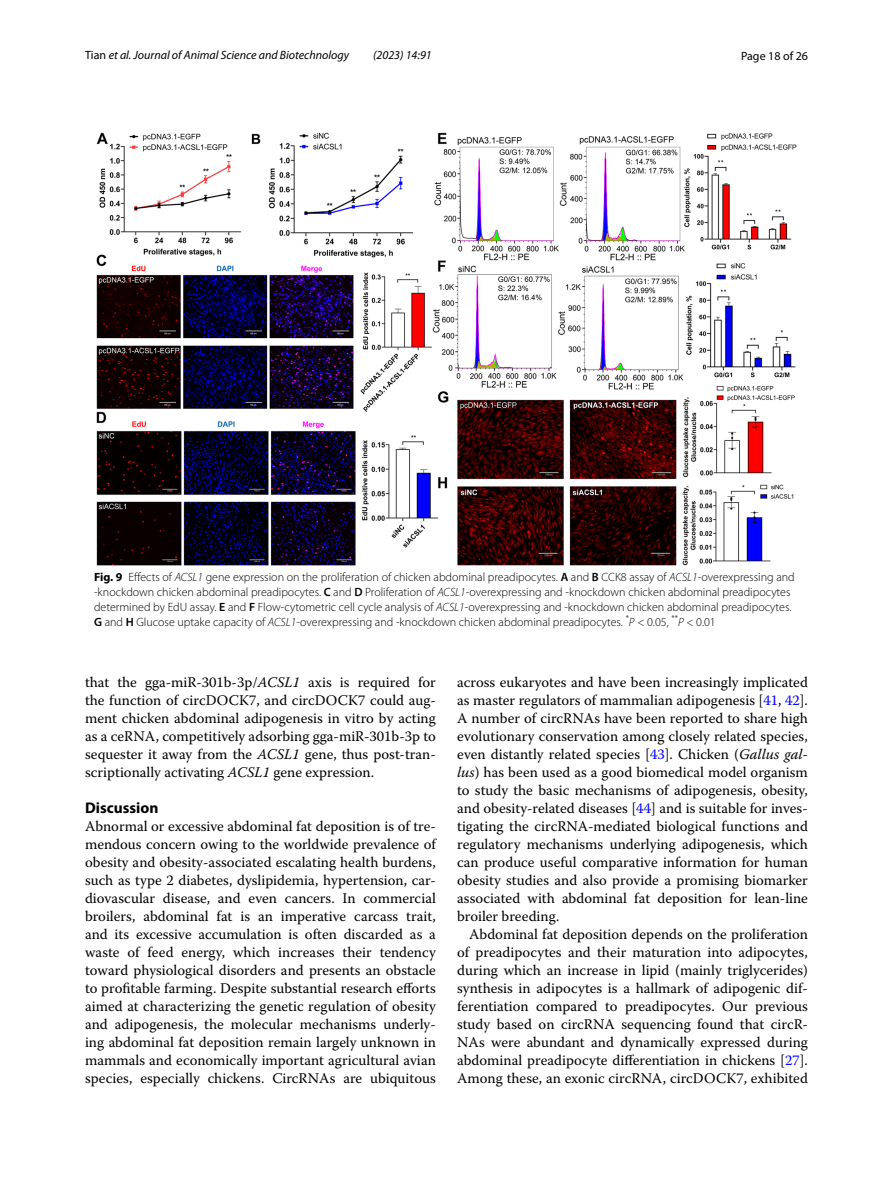
<style>
.page{position:relative;width:893px;height:1187px;background:#fff}
.page>*{position:absolute;margin:0;border:0;box-sizing:border-box;transform-origin:0 0}
.t1{font:700 15.45px "Myriad Pro";color:#000}
.t2{font:14.7px/18px "Warnock Pro";color:#000;text-align:justify}
.t3{font:300 12px/15px "Myriad Pro";color:#000}
.t4{font:italic 12px "Myriad Pro";color:#000}
.t5{font:12px "Myriad Pro";color:#000}
.s1{font-style:normal}
.s2{font-weight:700}
.s3{font-style:italic}
.s4{font-weight:600}
.s5{color:#00f}
</style>
<div class="page">
<img style="left:96px;top:133px;width:701px;height:432px">
<p class="t4" style="left:85px;top:48px;width:266px"><span class="s1">Tian</span> et al. Journal of Animal Science and Biotechnology</p>
<p class="t4" style="left:373px;top:48px;width:60px">(2023) 14:91</p>
<p class="t5" style="left:741px;top:48px;width:68px">Page 18 of 26</p>
<p class="t3" style="left:94px;top:569px;width:702px"><span class="s2">Fig. 9</span> Effects of <span class="s3">ACSL1</span> gene expression on the proliferation of chicken abdominal preadipocytes. <span class="s4">A</span> and <span class="s4">B</span> CCK8 assay of <span class="s3">ACSL1</span>-overexpressing and -knockdown chicken abdominal preadipocytes. <span class="s4">C</span> and <span class="s4">D</span> Proliferation of <span class="s3">ACSL1</span>-overexpressing and -knockdown chicken abdominal preadipocytes determined by EdU assay. <span class="s4">E</span> and <span class="s4">F</span> Flow-cytometric cell cycle analysis of <span class="s3">ACSL1</span>-overexpressing and -knockdown chicken abdominal preadipocytes.<br><span class="s4">G</span> and <span class="s4">H</span> Glucose uptake capacity of <span class="s3">ACSL1</span>-overexpressing and -knockdown chicken abdominal preadipocytes. <sup>*</sup><span class="s3">P</span> &lt; 0.05, <sup>**</sup><span class="s3">P</span> &lt; 0.01</p>
<p class="t2" style="left:85px;top:672px;width:352px">that the gga-miR-301b-3p/<span class="s3">ACSL1</span> axis is required for the function of circDOCK7, and circDOCK7 could aug&shy;ment chicken abdominal adipogenesis in vitro by acting as a ceRNA, competitively adsorbing gga-miR-301b-3p to sequester it away from the <span class="s3">ACSL1</span> gene, thus post-tran&shy;scriptionally activating <span class="s3">ACSL1</span> gene expression.</p>
<p class="t1" style="left:85px;top:797px;width:75px">Discussion</p>
<p class="t2" style="left:85px;top:816px;width:352px">Abnormal or excessive abdominal fat deposition is of tre&shy;mendous concern owing to the worldwide prevalence of obesity and obesity-associated escalating health burdens, such as type 2 diabetes, dyslipidemia, hypertension, car&shy;diovascular disease, and even cancers. In commercial broilers, abdominal fat is an imperative carcass trait, and its excessive accumulation is often discarded as a waste of feed energy, which increases their tendency toward physiological disorders and presents an obstacle to profitable farming. Despite substantial research efforts aimed at characterizing the genetic regulation of obesity and adipogenesis, the molecular mechanisms underly&shy;ing abdominal fat deposition remain largely unknown in mammals and economically important agricultural avian species, especially chickens. CircRNAs are ubiquitous</p>
<p class="t2" style="left:457px;top:672px;width:352px">across eukaryotes and have been increasingly implicated as master regulators of mammalian adipogenesis [<span class="s5">41</span>, <span class="s5">42</span>].<br>A number of circRNAs have been reported to share high evolutionary conservation among closely related species, even distantly related species [<span class="s5">43</span>]. Chicken (<span class="s3">Gallus gal&shy;lus</span>) has been used as a good biomedical model organism to study the basic mechanisms of adipogenesis, obesity, and obesity-related diseases [<span class="s5">44</span>] and is suitable for inves&shy;tigating the circRNA-mediated biological functions and regulatory mechanisms underlying adipogenesis, which can produce useful comparative information for human obesity studies and also provide a promising biomarker associated with abdominal fat deposition for lean-line broiler breeding.</p>
<p class="t2" style="left:457px;top:924px;width:352px;text-indent:12px">Abdominal fat deposition depends on the proliferation of preadipocytes and their maturation into adipocytes, during which an increase in lipid (mainly triglycerides) synthesis in adipocytes is a hallmark of adipogenic dif&shy;ferentiation compared to preadipocytes. Our previous study based on circRNA sequencing found that circR-NAs were abundant and dynamically expressed during abdominal preadipocyte differentiation in chickens [<span class="s5">27</span>].<br>Among these, an exonic circRNA, circDOCK7, exhibited</p>
</div>
